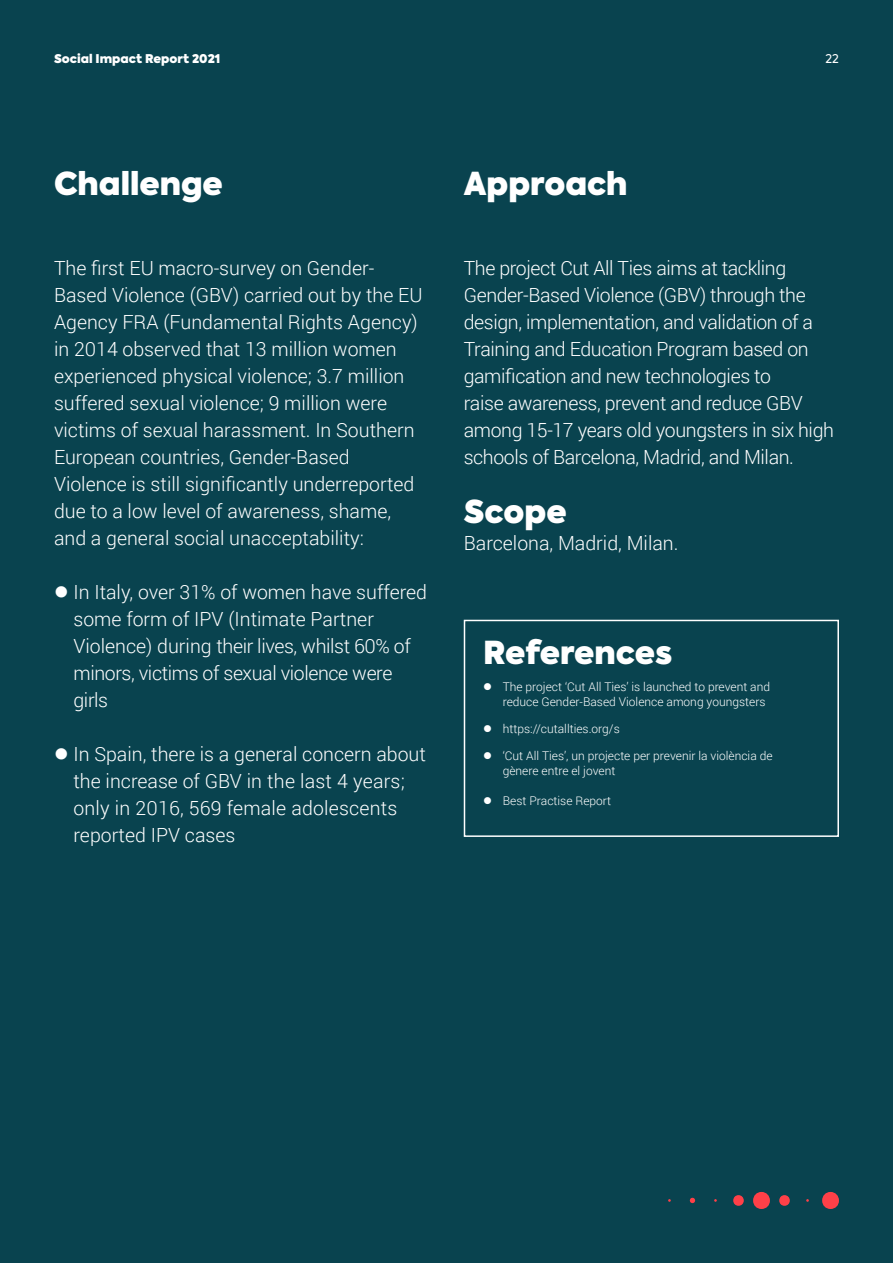
<style>
.page{position:relative;width:893px;height:1263px;background:#09434f}
.page>*{position:absolute;margin:0;border:0;box-sizing:border-box;transform-origin:0 0}
.t1{font:800 31.5px "Axiforma";color:#fff}
.t2{font:300 19.5px/27px "Roboto";color:#fff}
.t3{font:300 19.5px/27px "Roboto";letter-spacing:-.02em;color:#fff}
.t4{font:300 12px/15px "Roboto";color:#fff}
.t5{font:800 12px "Axiforma";color:#fff}
.t6{font:12px "Axiforma";color:#fff}
</style>
<div class="page">
<svg style="left:690px;top:1198px;width:5px;height:5px"></svg>
<div style="left:753px;top:1192px;width:17px;height:17px;background:#ff4048;border-radius:50%"></div>
<div style="left:822px;top:1192px;width:17px;height:17px;background:#ff4048;border-radius:50%"></div>
<div style="left:779px;top:1195px;width:11px;height:11px;background:#ff4048;border-radius:50%"></div>
<div style="left:733px;top:1195px;width:11px;height:11px;background:#ff4048;border-radius:50%"></div>
<div style="left:464px;top:620px;width:375px;height:217px;border:2px solid #fff"></div>
<p class="t5" style="left:54px;top:50px;width:168px">Social Impact Report 2021</p>
<p class="t6" style="left:825px;top:51px;width:15px">22</p>
<p class="t1" style="left:54px;top:160px;width:170px">Challenge</p>
<p class="t1" style="left:464px;top:160px;width:165px">Approach</p>
<p class="t2" style="left:54px;top:254px;width:370px">The first EU macro-survey on Gender-Based Violence (GBV) carried out by the EU Agency FRA (Fundamental Rights Agency) in 2014 observed that 13 million women experienced physical violence; 3.7 million suffered sexual violence; 9 million were victims of sexual harassment. In Southern European countries, Gender-Based Violence is still significantly underreported due to a low level of awareness, shame, and a general social unacceptability:</p>
<p class="t2" style="left:74px;top:578px;width:355px;text-indent:-20px">● In Italy, over 31% of women have suffered some form of IPV (Intimate Partner Violence) during their lives, whilst 60% of minors, victims of sexual violence were girls</p>
<p class="t2" style="left:74px;top:740px;width:354px;text-indent:-20px">● In Spain, there is a general concern about the increase of GBV in the last 4 years; only in 2016, 569 female adolescents reported IPV cases</p>
<p class="t3" style="left:464px;top:254px;width:372px">The project Cut All Ties aims at tackling Gender-Based Violence (GBV) through the design, implementation, and validation of a Training and Education Program based on gamification and new technologies to<br>raise awareness, prevent and reduce GBV among 15-17 years old youngsters in six high schools of Barcelona, Madrid, and Milan.</p>
<p class="t1" style="left:464px;top:489px;width:104px">Scope</p>
<p class="t2" style="left:464px;top:529px;width:216px">Barcelona, Madrid, Milan.</p>
<p class="t1" style="left:483px;top:630px;width:190px">References</p>
<p class="t4" style="left:503px;top:679px;width:269px;text-indent:-20px">● The project ‘Cut All Ties’ is launched to prevent and reduce Gender-Based Violence among youngsters</p>
<p class="t4" style="left:483px;top:721px;width:138px">● https://cutallties.org/s</p>
<p class="t4" style="left:503px;top:748px;width:271px;text-indent:-20px">● ‘Cut All Ties’, un projecte per prevenir la violència de gènere entre el jovent</p>
<p class="t4" style="left:483px;top:793px;width:129px">● Best Practise Report</p>
</div>
